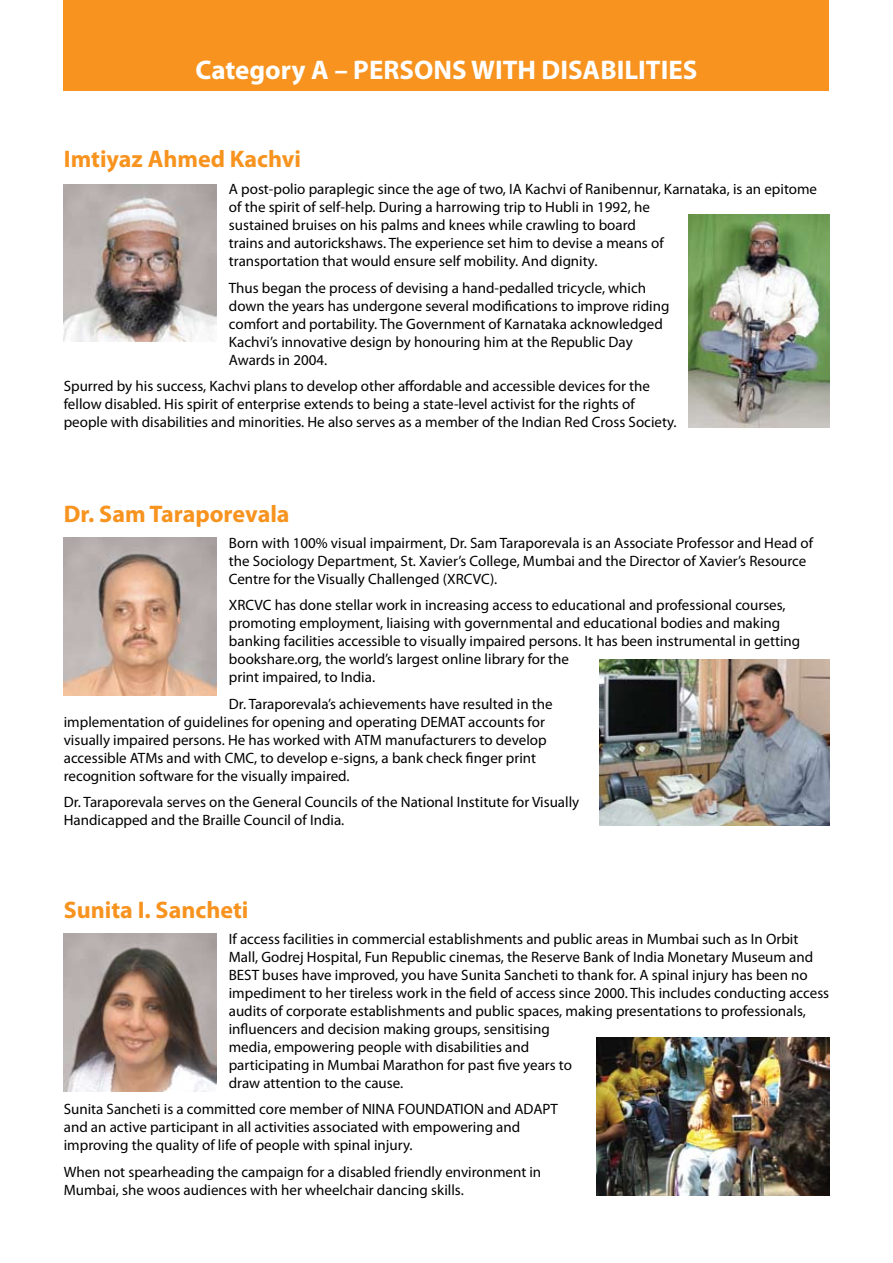
<style>
.page{position:relative;width:893px;height:1263px;background:#fff}
.page>*{position:absolute;margin:0;border:0;box-sizing:border-box;transform-origin:0 0}
.t1{font:700 27px "Myriad Pro";color:#fff}
.t2{font:700 24px "Myriad Pro";color:#f7931e}
.t3{font:15px/18px "Myriad Pro";color:#000}
</style>
<div class="page">
<div style="left:64px;top:0;width:765px;height:90px;background:#f7931e"></div>
<img style="left:64px;top:184px;width:152px;height:158px">
<img style="left:689px;top:214px;width:140px;height:213px">
<img style="left:64px;top:538px;width:152px;height:157px">
<img style="left:600px;top:660px;width:229px;height:165px">
<img style="left:64px;top:934px;width:152px;height:158px">
<img style="left:597px;top:1037px;width:232px;height:158px">
<h2 class="t1" style="left:196px;top:53px;width:503px">Category A – PERSONS WITH DISABILITIES</h2>
<h3 class="t2" style="left:64px;top:143px;width:239px">Imtiyaz Ahmed Kachvi</h3>
<p class="t3" style="left:229px;top:180px;width:590px">A post-polio paraplegic since the age of two, IA Kachvi of Ranibennur, Karnataka, is an epitome of the spirit of self-help. During a harrowing trip to Hubli in 1992, he<br>sustained bruises on his palms and knees while crawling to board<br>trains and autorickshaws. The experience set him to devise a means of<br>transportation that would ensure self mobility. And dignity.</p>
<p class="t3" style="left:229px;top:279px;width:442px">Thus began the process of devising a hand-pedalled tricycle, which down the years has undergone several modifications to improve riding comfort and portability. The Government of Karnataka acknowledged Kachvi’s innovative design by honouring him at the Republic Day Awards in 2004.</p>
<p class="t3" style="left:64px;top:377px;width:614px">Spurred by his success, Kachvi plans to develop other affordable and accessible devices for the fellow disabled. His spirit of enterprise extends to being a state-level activist for the rights of people with disabilities and minorities. He also serves as a member of the Indian Red Cross Society.</p>
<h3 class="t2" style="left:64px;top:498px;width:227px">Dr. Sam Taraporevala</h3>
<p class="t3" style="left:229px;top:534px;width:586px">Born with 100% visual impairment, Dr. Sam Taraporevala is an Associate Professor and Head of the Sociology Department, St. Xavier’s College, Mumbai and the Director of Xavier’s Resource<br>Centre for the Visually Challenged (XRCVC).</p>
<p class="t3" style="left:229px;top:597px;width:573px">XRCVC has done stellar work in increasing access to educational and professional courses, promoting employment, liaising with governmental and educational bodies and making banking facilities accessible to visually impaired persons. It has been instrumental in getting bookshare.org, the world’s largest online library for the<br>print impaired, to India.</p>
<p class="t3" style="left:64px;top:695px;width:490px;text-indent:165px">Dr. Taraporevala’s achievements have resulted in the implementation of guidelines for opening and operating DEMAT accounts for visually impaired persons. He has worked with ATM manufacturers to develop accessible ATMs and with CMC, to develop e-signs, a bank check finger print recognition software for the visually impaired.</p>
<p class="t3" style="left:64px;top:794px;width:517px">Dr. Taraporevala serves on the General Councils of the National Institute for Visually<br>Handicapped and the Braille Council of India.</p>
<h3 class="t2" style="left:64px;top:894px;width:186px">Sunita I. Sancheti</h3>
<p class="t3" style="left:229px;top:930px;width:602px">If access facilities in commercial establishments and public areas in Mumbai such as In Orbit Mall, Godrej Hospital, Fun Republic cinemas, the Reserve Bank of India Monetary Museum and BEST buses have improved, you have Sunita Sancheti to thank for. A spinal injury has been no impediment to her tireless work in the field of access since 2000. This includes conducting access audits of corporate establishments and public spaces, making presentations to professionals, influencers and decision making groups, sensitising<br>media, empowering people with disabilities and<br>participating in Mumbai Marathon for past five years to<br>draw attention to the cause.</p>
<p class="t3" style="left:64px;top:1101px;width:496px">Sunita Sancheti is a committed core member of NINA FOUNDATION and ADAPT and an active participant in all activities associated with empowering and improving the quality of life of people with spinal injury.</p>
<p class="t3" style="left:64px;top:1163px;width:479px">When not spearheading the campaign for a disabled friendly environment in<br>Mumbai, she woos audiences with her wheelchair dancing skills.</p>
</div>
